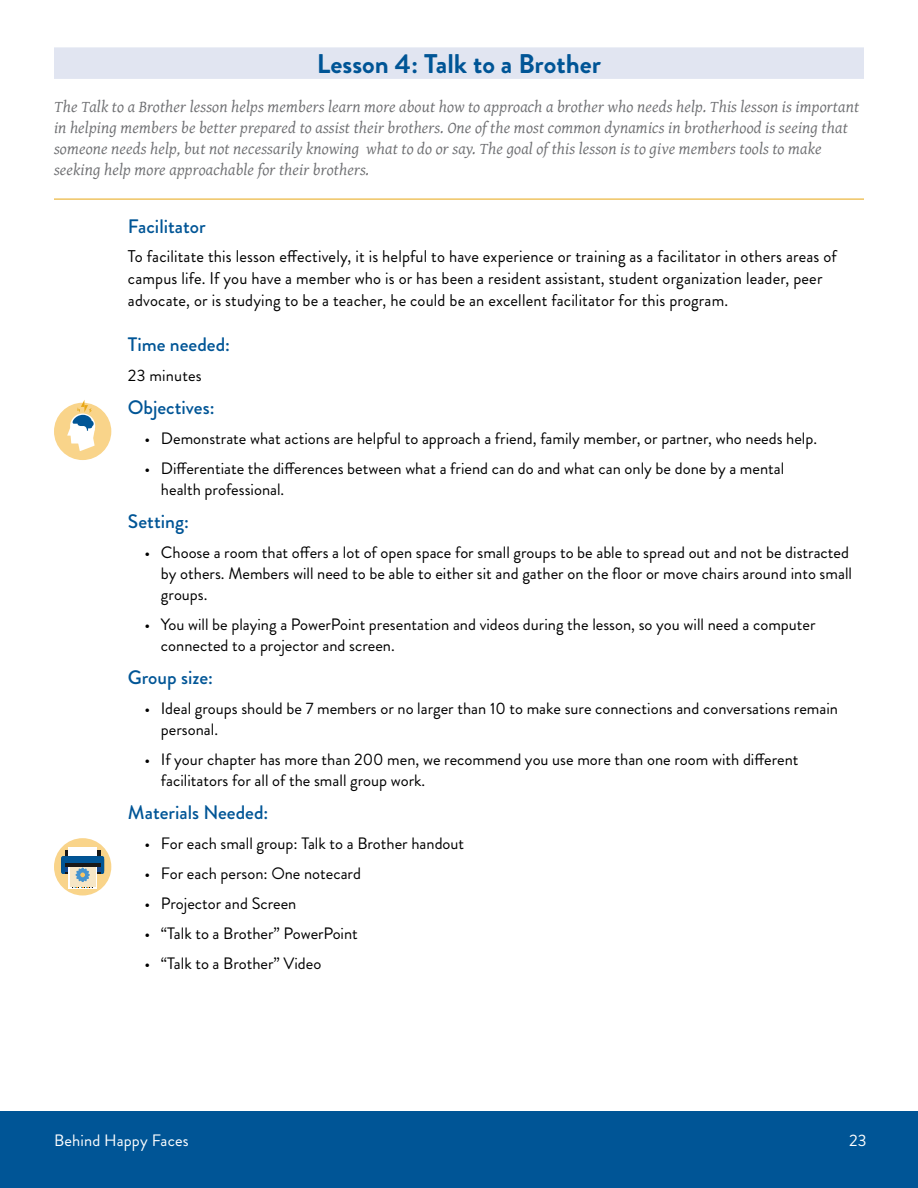
<style>
.page{position:relative;width:918px;height:1188px;background:#fff}
.page>*{position:absolute;margin:0;border:0;box-sizing:border-box;transform-origin:0 0}
.t1{font:700 27px "Brandon Grotesque";color:#005596}
.t2{font:500 19.5px "Brandon Grotesque";color:#005596}
.t3{font:16.95px/22px "Brandon Grotesque";letter-spacing:.01em;color:#000}
.t4{font:16.5px/21px "Brandon Grotesque";color:#000}
.t5{font:italic 16.5px/21px "Gentium";letter-spacing:.01em;color:#6d6e71}
.t6{font:16.5px "Brandon Grotesque";letter-spacing:.01em;color:#fff}
</style>
<div class="page">
<div style="left:0;top:1111px;width:918px;height:77px;background:#005596"></div>
<div style="left:54px;top:403px;width:57px;height:57px;background:#f9d48a;border-radius:50%"></div>
<svg style="left:67px;top:400px;width:28px;height:51px"></svg>
<div style="left:54px;top:838px;width:57px;height:58px;background:#f9d48a;border-radius:50%"></div>
<div style="left:61px;top:856px;width:43px;height:18px;background:#005596;border-radius:2px"></div>
<div style="left:65px;top:863px;width:36px;height:11px;background:#144991"></div>
<hr style="left:65px;top:872px;width:36px;height:2px;background:#181818">
<svg style="left:68px;top:867px;width:29px;height:21px"></svg>
<div style="left:70px;top:861px;width:25px;height:26px;background:#f6e6c6"></div>
<svg style="left:72px;top:868px;width:22px;height:20px"></svg>
<div style="left:65px;top:850px;width:36px;height:6px;background:#181818"></div>
<div style="left:68px;top:847px;width:29px;height:9px;background:#fff"></div>
<hr style="left:65px;top:863px;width:36px;height:4px;background:#181818">
<hr style="left:68px;top:861px;width:29px;height:2px;background:#005596">
<div style="left:54px;top:47px;width:810px;height:32px;background:#e1e5f1"></div>
<hr style="left:54px;top:199px;width:810px;height:1px;background:#e7a614">
<h1 class="t1" style="left:317px;top:45px;width:286px">Lesson 4: Talk to a Brother</h1>
<p class="t5" style="left:54px;top:95px;width:807px">The Talk to a Brother lesson helps members learn more about how to approach a brother who needs help. This lesson is important in helping members be better prepared to assist their brothers. One of the most common dynamics in brotherhood is seeing that someone needs help, but not necessarily knowing what to do or say. The goal of this lesson is to give members tools to make seeking help more approachable for their brothers.</p>
<p class="t2" style="left:128px;top:213px;width:79px">Facilitator</p>
<p class="t3" style="left:128px;top:245px;width:710px">To facilitate this lesson effectively, it is helpful to have experience or training as a facilitator in others areas of campus life. If you have a member who is or has been a resident assistant, student organization leader, peer advocate, or is studying to be a teacher, he could be an excellent facilitator for this program.</p>
<p class="t2" style="left:128px;top:331px;width:104px">Time needed:</p>
<p class="t4" style="left:128px;top:366px;width:75px">23 minutes</p>
<p class="t2" style="left:128px;top:394px;width:88px">Objectives:</p>
<p class="t4" style="left:144px;top:429px;width:674px">• Demonstrate what actions are helpful to approach a friend, family member, or partner, who needs help.</p>
<p class="t4" style="left:161px;top:459px;width:625px;text-indent:-16px">• Differentiate the differences between what a friend can do and what can only be done by a mental health professional.</p>
<p class="t2" style="left:128px;top:508px;width:62px">Setting:</p>
<p class="t4" style="left:161px;top:543px;width:693px;text-indent:-16px">• Choose a room that offers a lot of open space for small groups to be able to spread out and not be distracted by others. Members will need to be able to either sit and gather on the floor or move chairs around into small groups.</p>
<p class="t4" style="left:161px;top:615px;width:656px;text-indent:-16px">• You will be playing a PowerPoint presentation and videos during the lesson, so you will need a computer connected to a projector and screen.</p>
<p class="t2" style="left:128px;top:664px;width:87px">Group size:</p>
<p class="t4" style="left:161px;top:699px;width:679px;text-indent:-16px">• Ideal groups should be 7 members or no larger than 10 to make sure connections and conversations remain personal.</p>
<p class="t4" style="left:161px;top:750px;width:639px;text-indent:-16px">• If your chapter has more than 200 men, we recommend you use more than one room with different facilitators for all of the small group work.</p>
<p class="t2" style="left:128px;top:799px;width:142px">Materials Needed:</p>
<p class="t4" style="left:144px;top:834px;width:321px">• For each small group: Talk to a Brother handout</p>
<p class="t4" style="left:144px;top:864px;width:218px">• For each person: One notecard</p>
<p class="t4" style="left:144px;top:894px;width:153px">• Projector and Screen</p>
<p class="t4" style="left:144px;top:924px;width:215px">• “Talk to a Brother” PowerPoint</p>
<p class="t4" style="left:144px;top:954px;width:178px">• “Talk to a Brother” Video</p>
<p class="t6" style="left:54px;top:1129px;width:136px">Behind Happy Faces</p>
<p class="t6" style="left:849px;top:1129px;width:19px">23</p>
</div>
